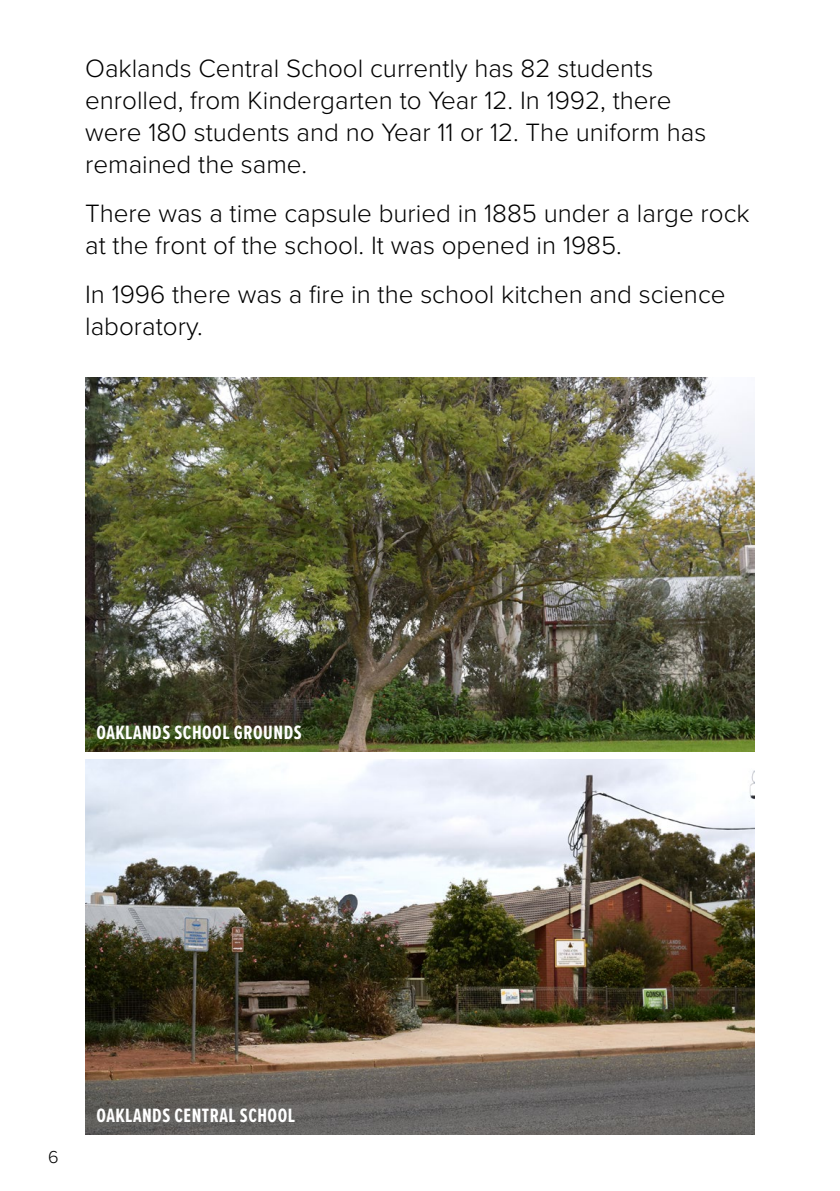
<style>
.page{position:relative;width:840px;height:1191px;background:#fff}
.page>*{position:absolute;margin:0;border:0;box-sizing:border-box;transform-origin:0 0}
.t1{font:300 26px/32px "Proxima Nova";color:#000}
.t2{font:700 20px "Proxima Nova Ex Cn";letter-spacing:.025em;color:#fff}
.t3{font:300 18px "Proxima Nova";color:#000}
</style>
<div class="page">
<img style="left:85px;top:760px;width:669px;height:374px">
<img style="left:85px;top:377px;width:669px;height:374px">
<p class="t1" style="left:85px;top:53px;width:622px">Oaklands Central School currently has 82 students enrolled, from Kindergarten to Year 12. In 1992, there were 180 students and no Year 11 or 12. The uniform has remained the same.</p>
<p class="t1" style="left:85px;top:198px;width:665px">There was a time capsule buried in 1885 under a large rock at the front of the school. It was opened in 1985.</p>
<p class="t1" style="left:85px;top:279px;width:641px">In 1996 there was a fire in the school kitchen and science laboratory.</p>
<p class="t2" style="left:96px;top:720px;width:206px">OAKLANDS SCHOOL GROUNDS</p>
<p class="t3" style="left:48px;top:1145px;width:12px">6</p>
<p class="t2" style="left:96px;top:1103px;width:200px">OAKLANDS CENTRAL SCHOOL</p>
</div>
